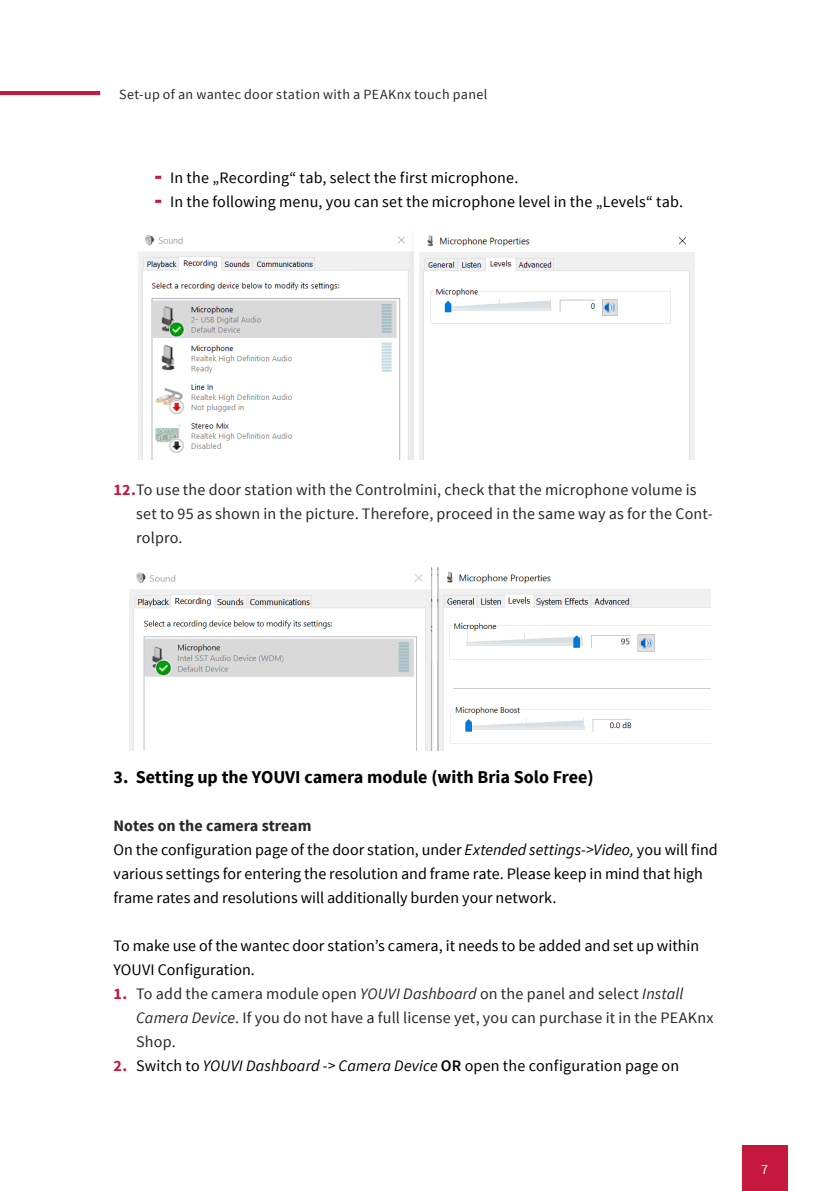
<style>
.page{position:relative;width:840px;height:1191px;background:#fff}
.page>*{position:absolute;margin:0;border:0;box-sizing:border-box;transform-origin:0 0}
.Headline__Ebene_1__E{font:700 18px "Source Sans Pro";color:#000}
.Copy{font:16px/24px "Source Sans Pro";letter-spacing:.005em;color:#000}
.t1{font:16px/24px "Source Sans Pro";letter-spacing:.01em;color:#282827}
.Headline__Ebene_3__E{font:700 16px "Source Sans Pro";color:#282827}
.t2{font:14px "Source Sans Pro";letter-spacing:.025em;color:#282827}
.t3{font:14px "Source Sans Pro";color:#fff}
.s1{font-weight:700;font-size:28px;color:#c6183d}
.s2{font-weight:700;color:#c6183d}
.s3{font-style:italic}
.s4{font-weight:600}
</style>
<div class="page">
<hr style="left:0;top:91px;width:100px;height:4px;background:#c6183d">
<div style="left:741px;top:1145px;width:45px;height:46px;background:#c6183d"></div>
<img style="left:138px;top:234px;width:556px;height:225px">
<img style="left:130px;top:567px;width:579px;height:183px">
<p class="t2" style="left:119px;top:85px;width:369px">Set-up of an wantec door station with a PEAKnx touch panel</p>
<p class="Copy" style="left:154px;top:166px;width:365px"><span class="s1">ж</span> In the „Recording“ tab, select the first microphone.</p>
<p class="Copy" style="left:154px;top:190px;width:530px"><span class="s1">ж</span> In the following menu, you can set the microphone level in the „Levels“ tab.</p>
<p class="t1" style="left:136px;top:478px;width:577px;text-indent:-23px"><span class="s2">12.</span>To use the door station with the Controlmini, check that the microphone volume is set to 95 as shown in the picture. Therefore, proceed in the same way as for the Cont&shy;rolpro.</p>
<p class="Headline__Ebene_1__E" style="left:113px;top:765px;width:481px">3. Setting up the YOUVI camera module (with Bria Solo Free)</p>
<p class="Headline__Ebene_3__E" style="left:113px;top:815px;width:199px">Notes on the camera stream</p>
<p class="Copy" style="left:113px;top:838px;width:605px">On the configuration page of the door station, under <span class="s3">Extended settings-&gt;Video,</span> you will find various settings for entering the resolution and frame rate. Please keep in mind that high frame rates and resolutions will additionally burden your network.</p>
<p class="Copy" style="left:113px;top:934px;width:587px">To make use of the wantec door station’s camera, it needs to be added and set up within<br>YOUVI Configuration.</p>
<p class="t1" style="left:136px;top:982px;width:578px;text-indent:-23px"><span class="s2">1.</span> To add the camera module open <span class="s3">YOUVI Dashboard</span> on the panel and select <span class="s3">Install<br>Camera Device</span>. If you do not have a full license yet, you can purchase it in the PEAKnx<br>Shop.</p>
<p class="Copy" style="left:113px;top:1054px;width:567px"><span class="s2">2.</span> Switch to <span class="s3">YOUVI Dashboard -&gt; Camera Device</span> <span class="s4">OR</span> open the configuration page on</p>
<p class="t3" style="left:760px;top:1160px;width:8px">7</p>
</div>
